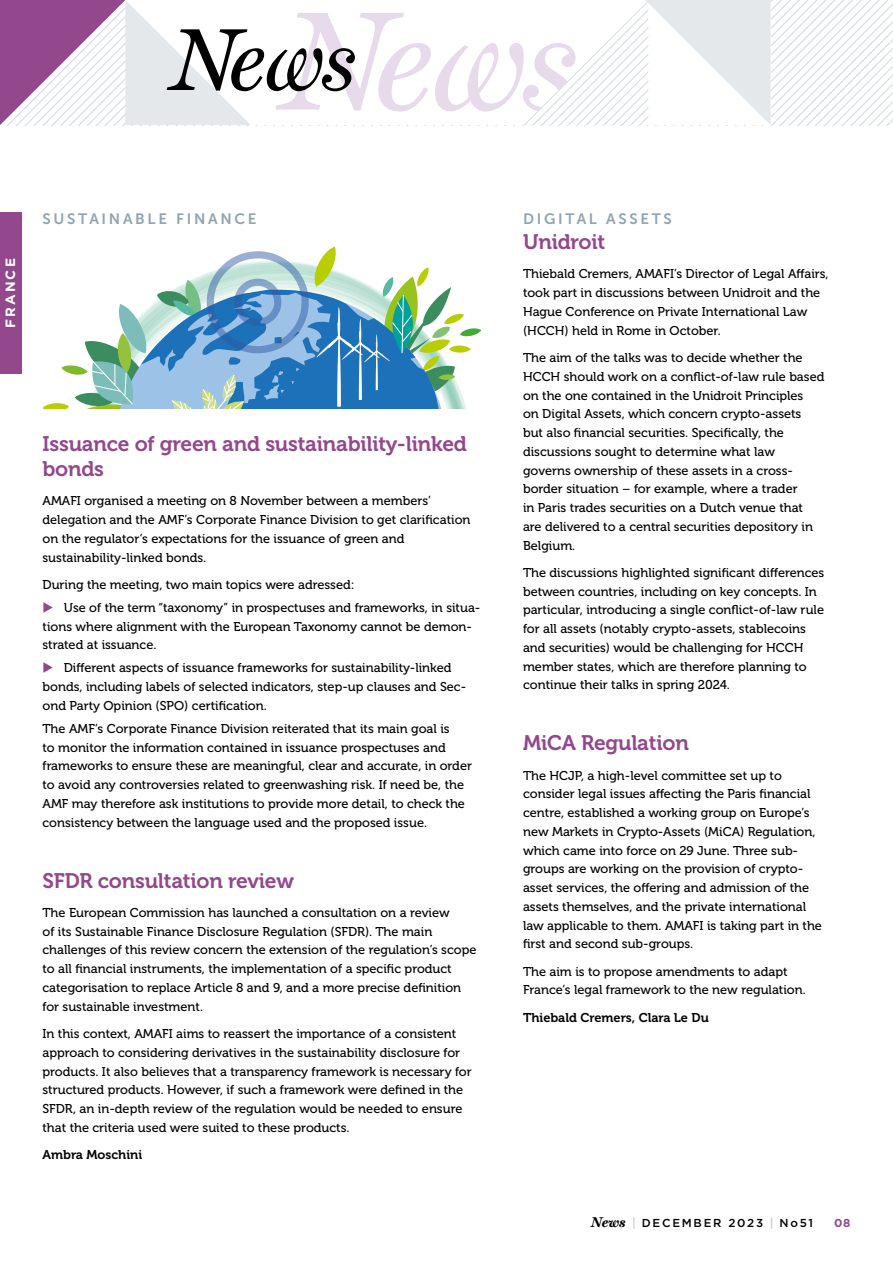
<style>
.page{position:relative;width:893px;height:1263px;background:#fff}
.page>*{position:absolute;margin:0;border:0;box-sizing:border-box;transform-origin:0 0}
.t1{font:21px/25.2px "Museo For Dell 700";letter-spacing:-.01em;color:#93478c}
.t2{font:15px "Museo Sans For Dell 700";letter-spacing:.18em;color:#91a5b0}
.t3{font:700 13.5px "Gotham";letter-spacing:.16em;color:#fff}
.t4{font:12.75px/18.8px "Museo For Dell 500";color:#000}
.t5{font:12.75px "Museo For Dell 700";color:#000}
.t6{font:500 11.55px "Gotham";letter-spacing:.15em;color:#000}
.t7{font:700 11.55px "Gotham";color:#93478c}
.s1{font-family:"Miller Text";font-weight:700;font-style:italic;font-size:14.25px}
.s2{font-family:"Museo For Dell 700";font-weight:400;font-size:12px;color:#d0d0d0}
</style>
<div class="page">
<svg style="left:0;top:0;width:893px;height:125px"></svg>
<div style="left:0;top:213px;width:21px;height:161px;background:#93478c"></div>
<svg style="left:43px;top:247px;width:438px;height:161px"></svg>
<p class="t3" style="left:1px;top:328px;width:71px;rotate:-90deg">FRANCE</p>
<p class="t2" style="left:43px;top:210px;width:216px">SUSTAINABLE FINANCE</p>
<h1 class="t1" style="left:43px;top:431px;width:426px">Issuance of green and sustainability-linked bonds</h1>
<p class="t4" style="left:43px;top:492px;width:429px">AMAFI organised a meeting on 8 November between a members’ delegation and the AMF’s Corporate Finance Division to get clarification on the regulator’s expectations for the issuance of green and sustainability-linked bonds.</p>
<p class="t4" style="left:64px;top:573px;width:418px;line-height:23px;text-indent:-21px">During the meeting, two main topics were adressed:<br>Use of the term “taxonomy” in prospectuses and frameworks, in situa-</p>
<p class="t4" style="left:43px;top:617px;width:431px">tions where alignment with the European Taxonomy cannot be demon&shy;strated at issuance.</p>
<p class="t4" style="left:43px;top:659px;width:425px;text-indent:21px">Different aspects of issuance frameworks for sustainability-linked bonds, including labels of selected indicators, step-up clauses and Sec&shy;ond Party Opinion (SPO) certification.</p>
<p class="t4" style="left:43px;top:719px;width:431px">The AMF’s Corporate Finance Division reiterated that its main goal is<br>to monitor the information contained in issuance prospectuses and frameworks to ensure these are meaningful, clear and accurate, in order to avoid any controversies related to greenwashing risk. If need be, the AMF may therefore ask institutions to provide more detail, to check the consistency between the language used and the proposed issue.</p>
<h1 class="t1" style="left:43px;top:868px;width:253px">SFDR consultation review</h1>
<p class="t4" style="left:43px;top:903px;width:435px">The European Commission has launched a consultation on a review<br>of its Sustainable Finance Disclosure Regulation (SFDR). The main challenges of this review concern the extension of the regulation’s scope to all financial instruments, the implementation of a specific product categorisation to replace Article 8 and 9, and a more precise definition for sustainable investment.</p>
<p class="t4" style="left:43px;top:1024px;width:431px">In this context, AMAFI aims to reassert the importance of a consistent approach to considering derivatives in the sustainability disclosure for products. It also believes that a transparency framework is necessary for structured products. However, if such a framework were defined in the SFDR, an in-depth review of the regulation would be needed to ensure that the criteria used were suited to these products.</p>
<p class="t5" style="left:43px;top:1147px;width:101px">Ambra Moschini</p>
<p class="t2" style="left:523px;top:210px;width:150px">DIGITAL ASSETS</p>
<h1 class="t1" style="left:523px;top:229px;width:84px">Unidroit</h1>
<p class="t4" style="left:523px;top:265px;width:307px">Thiebald Cremers, AMAFI’s Director of Legal Affairs, took part in discussions between Unidroit and the Hague Conference on Private International Law (HCCH) held in Rome in October.</p>
<p class="t4" style="left:523px;top:348px;width:303px">The aim of the talks was to decide whether the HCCH should work on a conflict-of-law rule based on the one contained in the Unidroit Principles<br>on Digital Assets, which concern crypto-assets but also financial securities. Specifically, the discussions sought to determine what law governs ownership of these assets in a cross&shy;border situation – for example, where a trader<br>in Paris trades securities on a Dutch venue that are delivered to a central securities depository in Belgium.</p>
<p class="t4" style="left:523px;top:563px;width:303px">The discussions highlighted significant differences between countries, including on key concepts. In particular, introducing a single conflict-of-law rule for all assets (notably crypto-assets, stablecoins and securities) would be challenging for HCCH member states, which are therefore planning to continue their talks in spring 2024.</p>
<h1 class="t1" style="left:523px;top:731px;width:167px">MiCA Regulation</h1>
<p class="t4" style="left:523px;top:766px;width:300px">The HCJP, a high-level committee set up to consider legal issues affecting the Paris financial centre, established a working group on Europe’s new Markets in Crypto-Assets (MiCA) Regulation, which came into force on 29 June. Three sub&shy;groups are working on the provision of crypto&shy;asset services, the offering and admission of the assets themselves, and the private international law applicable to them. AMAFI is taking part in the first and second sub-groups.</p>
<p class="t4" style="left:523px;top:962px;width:284px">The aim is to propose amendments to adapt<br>France’s legal framework to the new regulation.</p>
<p class="t5" style="left:523px;top:1010px;width:187px">Thiebald Cremers, Clara Le Du</p>
<p class="t6" style="left:591px;top:1216px;width:224px"><span class="s1">News</span> <span class="s2">|</span> DECEMBER 2023 <span class="s2">|</span> No51</p>
<p class="t7" style="left:834px;top:1216px;width:18px">08</p>
</div>
